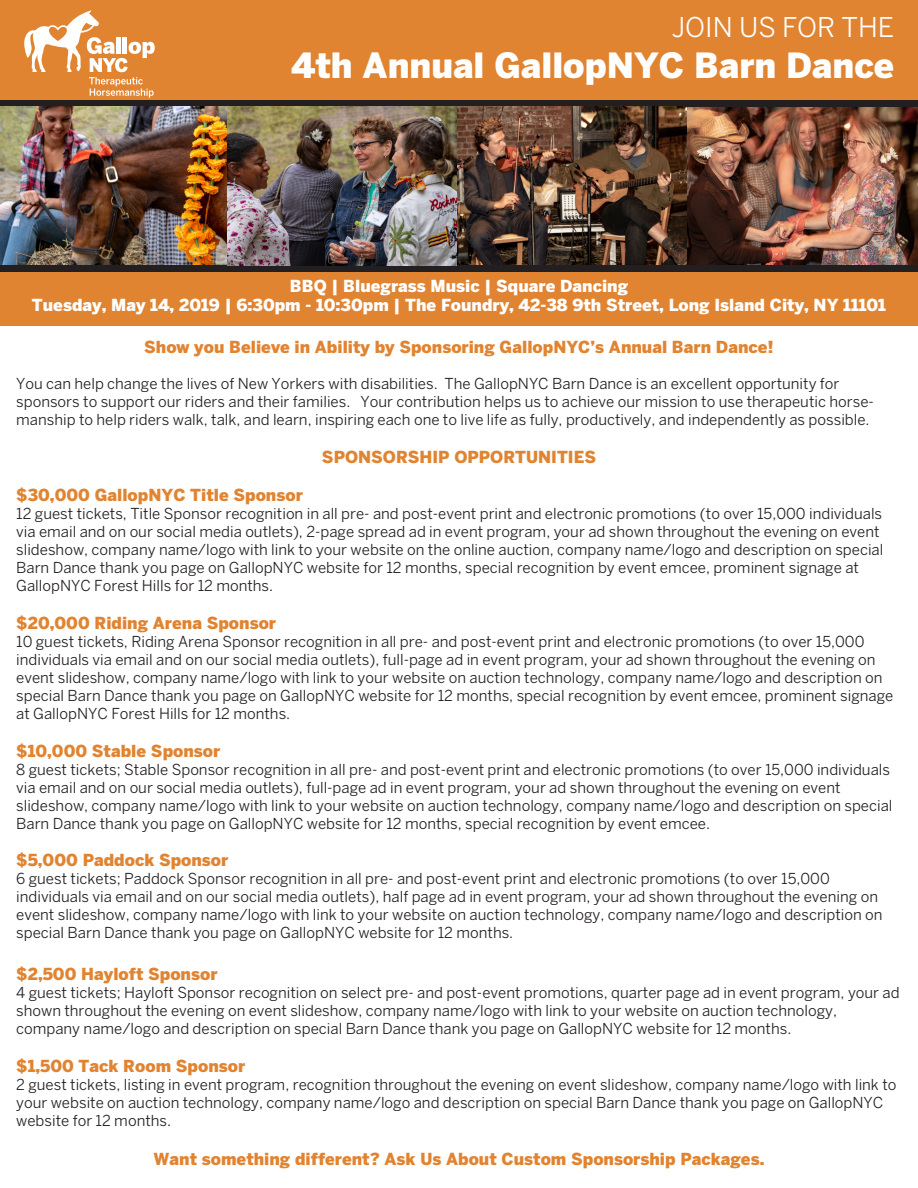
<style>
.page{position:relative;width:918px;height:1188px;background:#fff}
.page>*{position:absolute;margin:0;border:0;box-sizing:border-box;transform-origin:0 0}
.t1{font:900 34.5px "Benton Sans";color:#fff}
.t2{font:27px "Benton Sans";color:#fff}
.t3{font:900 16.5px "Benton Sans";color:#e18431}
.t4{font:900 16.5px "Benton Sans";color:#fff}
.t5{font:15px/18px "Benton Sans";color:#231f20}
</style>
<div class="page">
<img style="left:230px;top:107px;width:688px;height:158px">
<div style="left:0;top:0;width:918px;height:100px;background:#e18431"></div>
<div style="left:0;top:100px;width:918px;height:7px;background:#231f20"></div>
<img style="left:0;top:107px;width:230px;height:158px">
<div style="left:0;top:265px;width:918px;height:7px;background:#231f20"></div>
<div style="left:0;top:272px;width:918px;height:54px;background:#e18431"></div>
<svg style="left:24px;top:10px;width:131px;height:88px"></svg>
<p class="t2" style="left:672px;top:11px;width:224px">JOIN US FOR THE</p>
<p class="t1" style="left:291px;top:45px;width:605px">4th Annual GallopNYC Barn Dance</p>
<p class="t4" style="left:290px;top:276px;width:340px">BBQ | Bluegrass Music | Square Dancing</p>
<p class="t4" style="left:32px;top:295px;width:856px">Tuesday, May 14, 2019 | 6:30pm - 10:30pm | The Foundry, 42-38 9th Street, Long Island City, NY 11101</p>
<p class="t3" style="left:144px;top:338px;width:631px">Show you Believe in Ability by Sponsoring GallopNYC’s Annual Barn Dance!</p>
<p class="t5" style="left:16px;top:375px;width:825px">You can help change the lives of New Yorkers with disabilities. The GallopNYC Barn Dance is an excellent opportunity for</p>
<p class="t5" style="left:16px;top:393px;width:859px">sponsors to support our riders and their families. Your contribution helps us to achieve our mission to use therapeutic horse&shy;manship to help riders walk, talk, and learn, inspiring each one to live life as fully, productively, and independently as possible.</p>
<p class="t3" style="left:322px;top:447px;width:276px">SPONSORSHIP OPPORTUNITIES</p>
<p class="t3" style="left:16px;top:485px;width:288px">$30,000 GallopNYC Title Sponsor</p>
<p class="t5" style="left:16px;top:504px;width:869px">12 guest tickets, Title Sponsor recognition in all pre- and post-event print and electronic promotions (to over 15,000 individuals via email and on our social media outlets), 2-page spread ad in event program, your ad shown throughout the evening on event slideshow, company name/logo with link to your website on the online auction, company name/logo and description on special Barn Dance thank you page on GallopNYC website for 12 months, special recognition by event emcee, prominent signage at</p>
<p class="t5" style="left:16px;top:576px;width:259px">GallopNYC Forest Hills for 12 months.</p>
<p class="t3" style="left:16px;top:613px;width:261px">$20,000 Riding Arena Sponsor</p>
<p class="t5" style="left:16px;top:632px;width:879px">10 guest tickets, Riding Arena Sponsor recognition in all pre- and post-event print and electronic promotions (to over 15,000 individuals via email and on our social media outlets), full-page ad in event program, your ad shown throughout the evening on event slideshow, company name/logo with link to your website on auction technology, company name/logo and description on special Barn Dance thank you page on GallopNYC website for 12 months, special recognition by event emcee, prominent signage at GallopNYC Forest Hills for 12 months.</p>
<p class="t3" style="left:16px;top:741px;width:206px">$10,000 Stable Sponsor</p>
<p class="t5" style="left:16px;top:760px;width:875px">8 guest tickets; Stable Sponsor recognition in all pre- and post-event print and electronic promotions (to over 15,000 individuals via email and on our social media outlets), full-page ad in event program, your ad shown throughout the evening on event</p>
<p class="t5" style="left:16px;top:796px;width:878px">slideshow, company name/logo with link to your website on auction technology, company name/logo and description on special<br>Barn Dance thank you page on GallopNYC website for 12 months, special recognition by event emcee.</p>
<p class="t3" style="left:16px;top:851px;width:214px">$5,000 Paddock Sponsor</p>
<p class="t5" style="left:16px;top:870px;width:815px">6 guest tickets; Paddock Sponsor recognition in all pre- and post-event print and electronic promotions (to over 15,000</p>
<p class="t5" style="left:16px;top:888px;width:868px">individuals via email and on our social media outlets), half page ad in event program, your ad shown throughout the evening on event slideshow, company name/logo with link to your website on auction technology, company name/logo and description on special Barn Dance thank you page on GallopNYC website for 12 months.</p>
<p class="t3" style="left:16px;top:964px;width:203px">$2,500 Hayloft Sponsor</p>
<p class="t5" style="left:16px;top:983px;width:885px">4 guest tickets; Hayloft Sponsor recognition on select pre- and post-event promotions, quarter page ad in event program, your ad shown throughout the evening on event slideshow, company name/logo with link to your website on auction technology,</p>
<p class="t5" style="left:16px;top:1019px;width:777px">company name/logo and description on special Barn Dance thank you page on GallopNYC website for 12 months.</p>
<p class="t3" style="left:16px;top:1056px;width:231px">$1,500 Tack Room Sponsor</p>
<p class="t5" style="left:16px;top:1075px;width:882px">2 guest tickets, listing in event program, recognition throughout the evening on event slideshow, company name/logo with link to your website on auction technology, company name/logo and description on special Barn Dance thank you page on GallopNYC website for 12 months.</p>
<p class="t3" style="left:154px;top:1149px;width:612px">Want something different? Ask Us About Custom Sponsorship Packages.</p>
</div>
